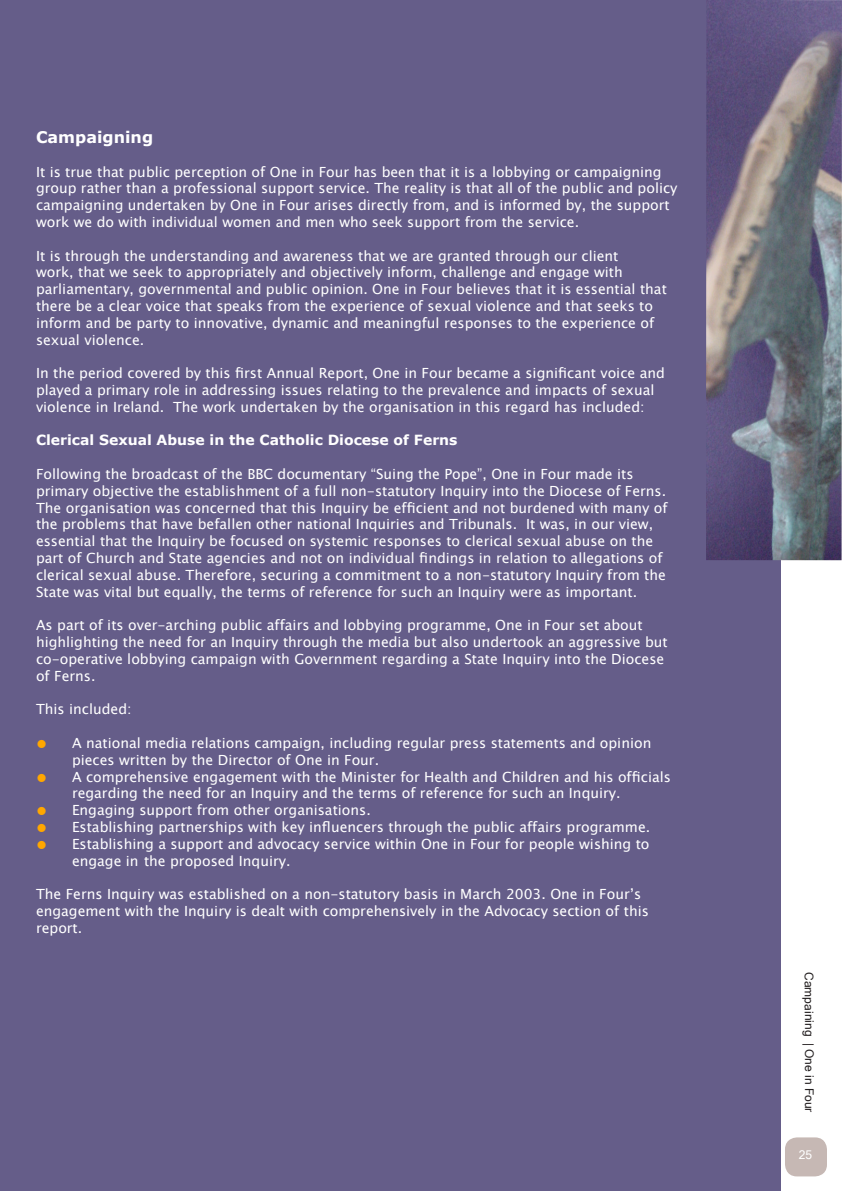
<style>
.page{position:relative;width:842px;height:1191px;background:#fff}
.page>*{position:absolute;margin:0;border:0;box-sizing:border-box;transform-origin:0 0}
.t1{font:700 16px "Verdana";color:#fff}
.t2{font:14px/16.8px "Lucida Sans Unicode";color:#fff}
.t3{font:700 14px "Verdana";color:#fff}
.t4{font:12px "Microsoft Sans Serif";color:#231f20}
.t5{font:12px "Microsoft Sans Serif";color:#fff}
.s1{color:#ffa700}
</style>
<div class="page">
<div style="left:0;top:0;width:780px;height:1191px;background:#655d89"></div>
<svg style="left:785px;top:1137px;width:42px;height:39px;background:#cabdb9"></svg>
<img style="left:706px;top:0;width:136px;height:560px">
<p class="t1" style="left:36px;top:127px;width:119px">Campaigning</p>
<p class="t2" style="left:36px;top:163px;width:643px">It is true that public perception of One in Four has been that it is a lobbying or campaigning group rather than a professional support service. The reality is that all of the public and policy campaigning undertaken by One in Four arises directly from, and is informed by, the support work we do with individual women and men who seek support from the service.</p>
<p class="t2" style="left:36px;top:247px;width:632px">It is through the understanding and awareness that we are granted through our client<br>work, that we seek to appropriately and objectively inform, challenge and engage with parliamentary, governmental and public opinion. One in Four believes that it is essential that there be a clear voice that speaks from the experience of sexual violence and that seeks to inform and be party to innovative, dynamic and meaningful responses to the experience of sexual violence.</p>
<p class="t2" style="left:36px;top:365px;width:630px">In the period covered by this first Annual Report, One in Four became a significant voice and played a primary role in addressing issues relating to the prevalence and impacts of sexual violence in Ireland. The work undertaken by the organisation in this regard has included:</p>
<p class="t3" style="left:36px;top:431px;width:423px">Clerical Sexual Abuse in the Catholic Diocese of Ferns</p>
<p class="t2" style="left:36px;top:466px;width:633px">Following the broadcast of the BBC documentary “Suing the Pope”, One in Four made its primary objective the establishment of a full non-statutory Inquiry into the Diocese of Ferns.<br>The organisation was concerned that this Inquiry be efficient and not burdened with many of the problems that have befallen other national Inquiries and Tribunals. It was, in our view, essential that the Inquiry be focused on systemic responses to clerical sexual abuse on the part of Church and State agencies and not on individual findings in relation to allegations of clerical sexual abuse. Therefore, securing a commitment to a non-statutory Inquiry from the State was vital but equally, the terms of reference for such an Inquiry were as important.</p>
<p class="t2" style="left:36px;top:617px;width:633px">As part of its over-arching public affairs and lobbying programme, One in Four set about highlighting the need for an Inquiry through the media but also undertook an aggressive but co-operative lobbying campaign with Government regarding a State Inquiry into the Diocese of Ferns.</p>
<p class="t2" style="left:36px;top:701px;width:97px">This included:</p>
<p class="t2" style="left:72px;top:734px;width:581px;text-indent:-36px"><span class="s1">●</span> A national media relations campaign, including regular press statements and opinion pieces written by the Director of One in Four.</p>
<p class="t2" style="left:72px;top:768px;width:600px;text-indent:-36px"><span class="s1">●</span> A comprehensive engagement with the Minister for Health and Children and his officials regarding the need for an Inquiry and the terms of reference for such an Inquiry.</p>
<p class="t2" style="left:36px;top:802px;width:336px"><span class="s1">●</span> Engaging support from other organisations.</p>
<p class="t2" style="left:36px;top:818px;width:616px"><span class="s1">●</span> Establishing partnerships with key influencers through the public affairs programme.</p>
<p class="t2" style="left:72px;top:835px;width:579px;text-indent:-36px"><span class="s1">●</span> Establishing a support and advocacy service within One in Four for people wishing to engage in the proposed Inquiry.</p>
<p class="t2" style="left:36px;top:886px;width:614px">The Ferns Inquiry was established on a non-statutory basis in March 2003. One in Four’s engagement with the Inquiry is dealt with comprehensively in the Advocacy section of this report.</p>
<p class="t4" style="left:816px;top:972px;width:142px;rotate:90deg">Campaining | One in Four</p>
<p class="t5" style="left:799px;top:1147px;width:15px">25</p>
</div>
